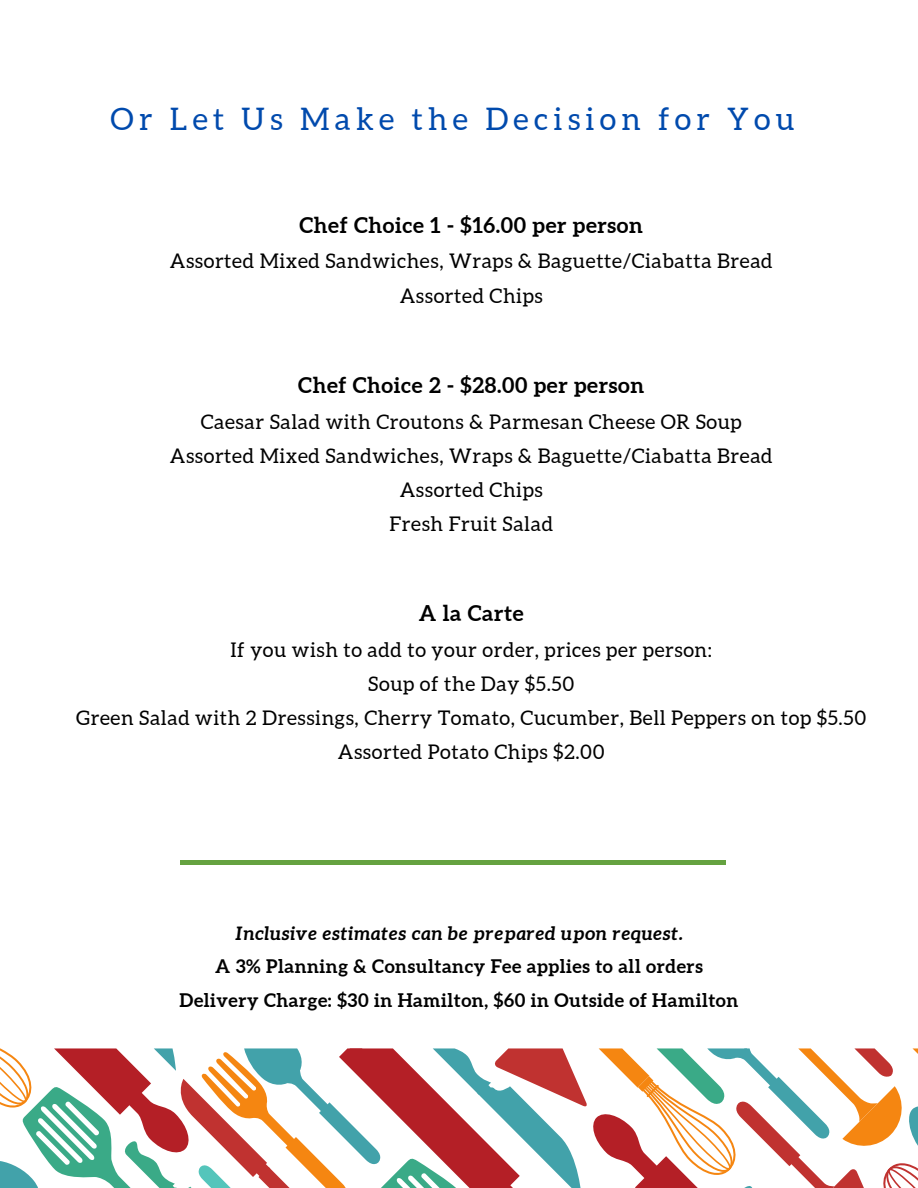
<style>
.page{position:relative;width:918px;height:1188px;background:#fff}
.page>*{position:absolute;margin:0;border:0;box-sizing:border-box;transform-origin:0 0}
.t1{font:31.05px "Aleo";letter-spacing:.17em;color:#004aad}
.t2{font:700 21.6px "Aleo";letter-spacing:.03em;color:#000}
.t3{font:20.1px "Aleo";letter-spacing:.03em;color:#000}
.t4{font:700 18.75px/33.8px "Aleo";letter-spacing:.03em;color:#000;text-align:center}
.s1{font-style:italic}
</style>
<div class="page">
<svg style="left:0;top:1048px;width:918px;height:140px"></svg>
<div style="left:180px;top:860px;width:545px;height:5px;background:#65a240"></div>
<h1 class="t1" style="left:110px;top:101px;width:686px">Or Let Us Make the Decision for You</h1>
<p class="t2" style="left:299px;top:213px;width:345px">Chef Choice 1 - $16.00 per person</p>
<p class="t3" style="left:170px;top:250px;width:604px">Assorted Mixed Sandwiches, Wraps &amp; Baguette/Ciabatta Bread</p>
<p class="t3" style="left:400px;top:284px;width:144px">Assorted Chips</p>
<p class="t2" style="left:298px;top:373px;width:348px">Chef Choice 2 - $28.00 per person</p>
<p class="t3" style="left:201px;top:410px;width:543px">Caesar Salad with Croutons &amp; Parmesan Cheese OR Soup</p>
<p class="t3" style="left:170px;top:444px;width:604px">Assorted Mixed Sandwiches, Wraps &amp; Baguette/Ciabatta Bread</p>
<p class="t3" style="left:400px;top:478px;width:144px">Assorted Chips</p>
<p class="t3" style="left:389px;top:512px;width:165px">Fresh Fruit Salad</p>
<p class="t2" style="left:419px;top:601px;width:106px">A la Carte</p>
<p class="t3" style="left:231px;top:638px;width:483px">If you wish to add to your order, prices per person:</p>
<p class="t3" style="left:368px;top:673px;width:207px">Soup of the Day $5.50</p>
<p class="t3" style="left:76px;top:707px;width:791px">Green Salad with 2 Dressings, Cherry Tomato, Cucumber, Bell Peppers on top $5.50</p>
<p class="t3" style="left:338px;top:741px;width:268px">Assorted Potato Chips $2.00</p>
<h2 class="t4" style="left:180px;top:916px;width:560px"><span class="s1">Inclusive estimates can be prepared upon request.<br></span>A 3% Planning &amp; Consultancy Fee applies to all orders<br>Delivery Charge: $30 in Hamilton, $60 in Outside of Hamilton</h2>
</div>
